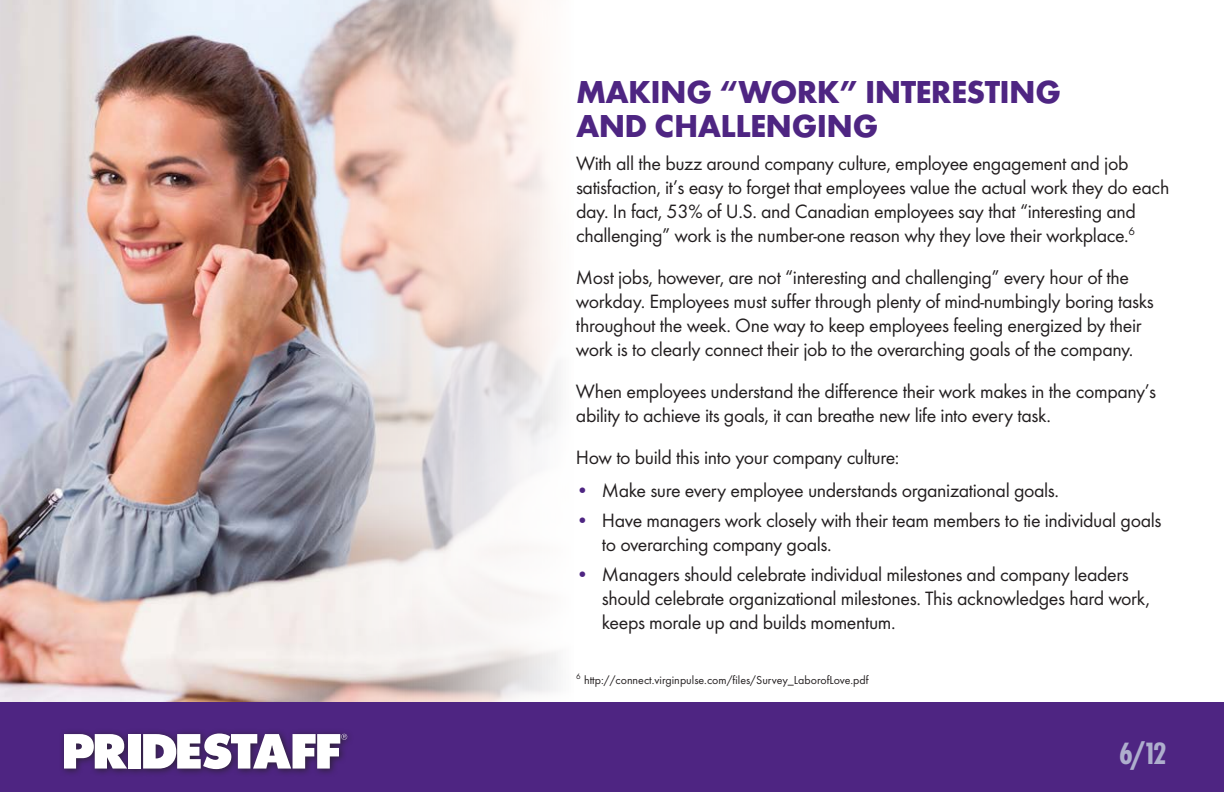
<style>
.page{position:relative;width:1224px;height:792px;background:#fff}
.page>*{position:absolute;margin:0;border:0;box-sizing:border-box;transform-origin:0 0}
.t1{font:700 33px/33.6px "Futura T";letter-spacing:-.02em;color:#4e2582}
.t2{font:700 condensed 32px "Futura T";color:#aeaecd}
.t3{font:20px/24px "Futura T";letter-spacing:-.02em;color:#231f20}
.t4{font:12px "Futura T";color:#231f20}
.s1{color:#4e2582}
</style>
<div class="page">
<div style="left:0;top:709px;width:1224px;height:83px;background:#4e2582"></div>
<div style="left:59px;top:728px;width:296px;height:49px;background:#231f20;opacity:.75"></div>
<div style="left:128px;top:734px;width:13px;height:35px;background:#fff"></div>
<svg style="left:64px;top:734px;width:63px;height:35px;background:#cec7d7"></svg>
<svg style="left:143px;top:734px;width:204px;height:35px;background:#c5bbcf"></svg>
<img style="left:0;top:0;width:561px;height:702px">
<div style="left:0;top:702px;width:1224px;height:9px;background:#4e2582"></div>
<h1 class="t1" style="left:576px;top:75px;width:487px">MAKING “WORK” INTERESTING<br>AND CHALLENGING</h1>
<p class="t3" style="left:576px;top:151px;width:595px">With all the buzz around company culture, employee engagement and job satisfaction, it’s easy to forget that employees value the actual work they do each day. In fact, 53% of U.S. and Canadian employees say that “interesting and challenging” work is the number-one reason why they love their workplace.<sup>6</sup></p>
<p class="t3" style="left:576px;top:265px;width:579px">Most jobs, however, are not “interesting and challenging” every hour of the workday. Employees must suffer through plenty of mind-numbingly boring tasks throughout the week. One way to keep employees feeling energized by their work is to clearly connect their job to the overarching goals of the company.</p>
<p class="t3" style="left:576px;top:379px;width:582px">When employees understand the difference their work makes in the company’s ability to achieve its goals, it can breathe new life into every task.</p>
<p class="t3" style="left:576px;top:445px;width:325px">How to build this into your company culture:</p>
<p class="t3" style="left:576px;top:478px;width:485px"><span class="s1">•</span> Make sure every employee understands organizational goals.</p>
<p class="t3" style="left:602px;top:508px;width:561px;text-indent:-26px"><span class="s1">•</span> Have managers work closely with their team members to tie individual goals to overarching company goals.</p>
<p class="t3" style="left:602px;top:562px;width:549px;text-indent:-26px"><span class="s1">•</span> Managers should celebrate individual milestones and company leaders should celebrate organizational milestones. This acknowledges hard work, keeps morale up and builds momentum.</p>
<p class="t4" style="left:576px;top:673px;width:294px"><sup>6</sup> http://connect.virginpulse.com/files/Survey_LaborofLove.pdf</p>
<h2 class="t2" style="left:1119px;top:735px;width:49px">6/12</h2>
</div>
